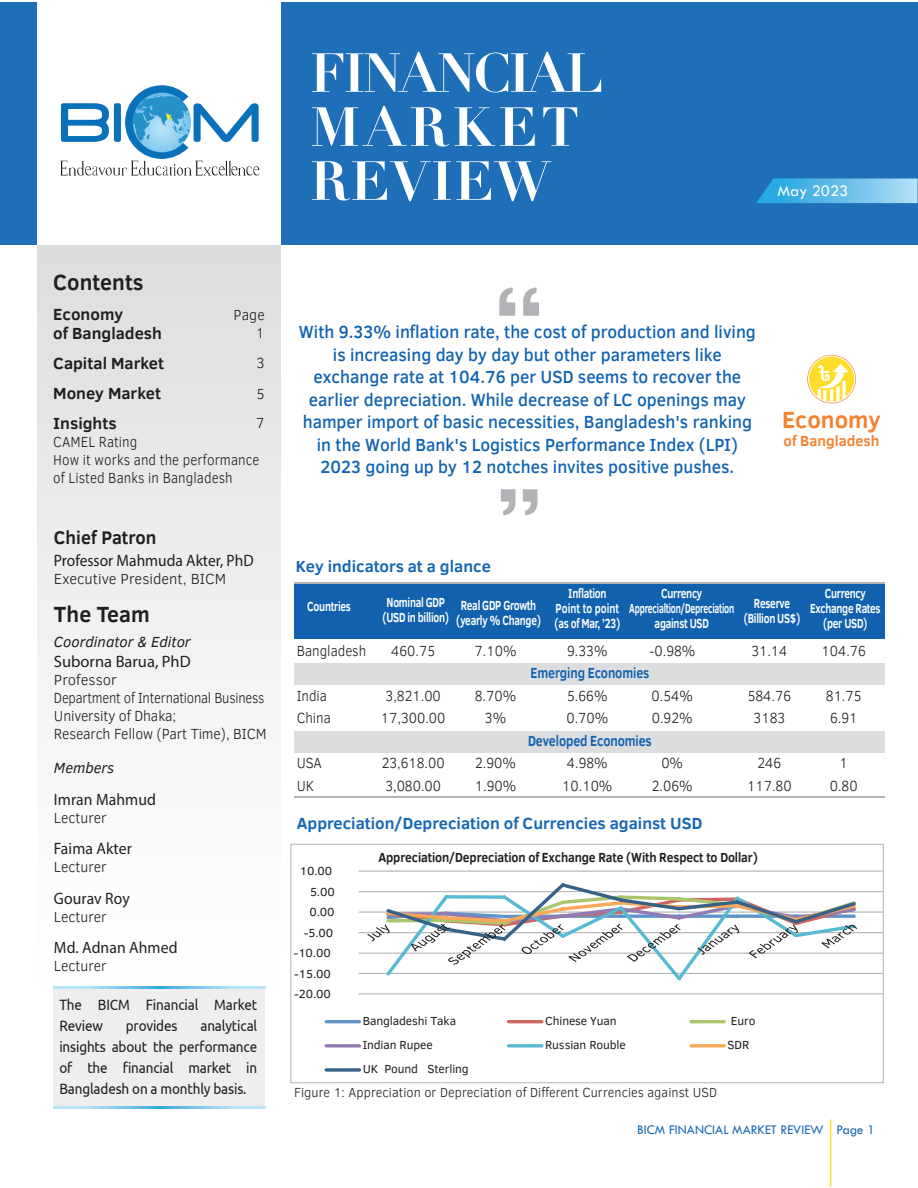
<style>
.page{position:relative;width:918px;height:1188px;background:#fff}
.page>*{position:absolute;margin:0;border:0;box-sizing:border-box;transform-origin:0 0}
.t1{font:108px "Tw Cen";color:#ffdd2b;scale:.17 1}
.t2{font:700 54px/54px "Didot";letter-spacing:.025em;color:#fff}
.t3{font:700 24px "Clear Sans";color:#f48232}
.t4{font:700 22.5px "Clear Sans";letter-spacing:.005em;color:#231f20;scale:.95 1}
.t5{font:700 18.75px "Clear Sans";letter-spacing:.005em;color:#231f20;scale:.95 1}
.t6{font:500 18px/22.5px "Clear Sans";color:#1163b1;text-align:center;scale:.95 1}
.t7{font:700 16.5px "Clear Sans";color:#1768b4}
.t8{font:700 16.5px/30px "Clear Sans";color:#231f20}
.t9{font:16.5px "Myriad Pro";color:#231f20;scale:.95 1}
.t10{font:16.5px "Myriad Pro";color:#231f20;scale:.94 1}
.t11{font:16.5px "Myriad Pro";color:#231f20}
.t12{font:16.5px "Tw Cen";color:#fff}
.t13{font:300 15px/18px "Clear Sans";color:#231f20;scale:.9 1}
.t14{font:15px/21px "Ubuntu";letter-spacing:-.01em;color:#231f20;scale:.9 1}
.t15{font:300 15px/18px "Clear Sans";color:#231f20}
.t16{font:300 15px/29.7px "Clear Sans";color:#231f20;scale:.95 1}
.t17{font:700 15px "Clear Sans";letter-spacing:-.01em;color:#1161af;scale:.83 1}
.t18{font:italic 15px "Clear Sans";color:#231f20}
.t19{font:700 15px "Clear Sans";color:#f48232}
.t20{font:13.8px "Tw Cen";color:#1768b4}
.t21{font:700 13.5px/15px "Clear Sans";letter-spacing:-.025em;color:#fff;text-align:center;scale:.75 1}
.t22{font:300 13.5px "Clear Sans";letter-spacing:.005em;color:#231f20;scale:.95 1}
.t23{font:700 13.5px "Clear Sans";letter-spacing:-.01em;color:#231f20;scale:.9 1}
.t24{font:12px "Clear Sans";letter-spacing:-.01em;color:#231f20}
</style>
<div class="page">
<div style="left:38px;top:245px;width:243px;height:863px;background:linear-gradient(to bottom,#dedfe1,#fff)"></div>
<div style="left:53px;top:987px;width:212px;height:122px;background:#eeeeef"></div>
<svg style="left:53px;top:987px;width:212px;height:2px"></svg>
<svg style="left:53px;top:1107px;width:212px;height:2px"></svg>
<div style="left:0;top:2px;width:38px;height:243px;background:#1f6fb8"></div>
<div style="left:281px;top:2px;width:637px;height:243px;background:#1f6fb8"></div>
<div style="left:294px;top:664px;width:591px;height:21px;background:#dcdddf"></div>
<div style="left:294px;top:583px;width:591px;height:56px;background:#1161af"></div>
<hr style="left:294px;top:582px;width:591px;height:1px;background:#b2b3b7">
<div style="left:294px;top:732px;width:591px;height:21px;background:#dcdddf"></div>
<hr style="left:294px;top:797px;width:591px;height:1px;background:#b2b3b7">
<svg style="left:756px;top:178px;width:162px;height:25px;background:#62b9e6"></svg>
<svg style="left:807px;top:355px;width:49px;height:48px"></svg>
<svg style="left:499px;top:287px;width:16px;height:29px"></svg>
<svg style="left:523px;top:287px;width:16px;height:29px"></svg>
<svg style="left:523px;top:489px;width:15px;height:26px"></svg>
<svg style="left:501px;top:489px;width:15px;height:26px"></svg>
<svg style="left:60px;top:85px;width:199px;height:91px"></svg>
<hr style="left:359px;top:993px;width:524px;height:1px;background:#b2b3b7">
<hr style="left:359px;top:973px;width:524px;height:1px;background:#b2b3b7">
<hr style="left:359px;top:953px;width:524px;height:1px;background:#b2b3b7">
<hr style="left:359px;top:932px;width:524px;height:1px;background:#b2b3b7">
<hr style="left:359px;top:891px;width:524px;height:1px;background:#b2b3b7">
<hr style="left:359px;top:871px;width:524px;height:1px;background:#b2b3b7">
<hr style="left:359px;top:912px;width:524px;height:1px;background:#b2b3b7">
<svg style="left:367px;top:883px;width:491px;height:98px"></svg>
<hr style="left:326px;top:1020px;width:33px;height:3px;background:#5f94c9">
<hr style="left:509px;top:1020px;width:33px;height:3px;background:#ce665f">
<hr style="left:691px;top:1020px;width:33px;height:3px;background:#abc56b">
<svg style="left:326px;top:1044px;width:33px;height:4px"></svg>
<svg style="left:509px;top:1044px;width:33px;height:4px"></svg>
<svg style="left:691px;top:1044px;width:33px;height:4px"></svg>
<svg style="left:326px;top:1068px;width:33px;height:4px"></svg>
<div style="left:290px;top:844px;width:594px;height:239px;border:1px solid #b2b3b7"></div>
<h2 class="t2" style="left:310px;top:46px;width:295px">FINANCIAL<br>MARKET<br>REVIEW</h2>
<p class="t12" style="left:778px;top:181px;width:72px">May 2023</p>
<p class="t4" style="left:53px;top:265px;width:97px">Contents</p>
<p class="t8" style="left:53px;top:303px;width:110px;line-height:19.5px">Economy<br>of Bangladesh</p>
<p class="t8" style="left:53px;top:348px;width:112px">Capital Market<br>Money Market<br>Insights</p>
<p class="t13" style="left:53px;top:433px;width:231px">CAMEL Rating<br>How it works and the performance of Listed Banks in Bangladesh</p>
<p class="t16" style="left:234px;top:300px;width:34px">Page</p>
<p class="t16" style="left:256px;top:318px;width:11px">1<br>3</p>
<p class="t16" style="left:256px;top:380px;width:11px;line-height:29px">5<br>7</p>
<p class="t5" style="left:54px;top:523px;width:109px">Chief Patron</p>
<p class="t10" style="left:54px;top:550px;width:214px">Professor Mahmuda Akter, PhD</p>
<p class="t15" style="left:54px;top:570px;width:174px">Executive President, BICM</p>
<p class="t4" style="left:54px;top:597px;width:103px">The Team</p>
<p class="t18" style="left:54px;top:632px;width:138px">Coordinator &amp; Editor</p>
<p class="t11" style="left:54px;top:651px;width:138px">Suborna Barua, PhD</p>
<p class="t15" style="left:54px;top:670px;width:214px">Professor<br>Department of International Business<br>University of Dhaka;<br>Research Fellow (Part Time), BICM</p>
<p class="t18" style="left:54px;top:758px;width:62px">Members</p>
<p class="t9" style="left:54px;top:789px;width:109px">Imran Mahmud</p>
<p class="t16" style="left:54px;top:803px;width:57px">Lecturer</p>
<p class="t9" style="left:54px;top:838px;width:83px">Faima Akter</p>
<p class="t16" style="left:54px;top:852px;width:57px">Lecturer</p>
<p class="t9" style="left:54px;top:888px;width:81px">Gourav Roy</p>
<p class="t16" style="left:54px;top:902px;width:57px">Lecturer</p>
<p class="t9" style="left:54px;top:937px;width:132px">Md. Adnan Ahmed</p>
<p class="t16" style="left:54px;top:951px;width:57px">Lecturer</p>
<p class="t14" style="left:59px;top:994px;width:221px">The BICM Financial Market<br>Review</p>
<p class="t14" style="left:59px;top:1015px;width:221px;text-align:justify;text-indent:141px">analytical insights about the performance of the financial market in Bangladesh on a monthly basis.</p>
<p class="t14" style="left:126px;top:1015px;width:59px">provides</p>
<p class="t6" style="left:299px;top:320px;width:483px">With 9.33% inflation rate, the cost of production and living is increasing day by day but other parameters like exchange rate at 104.76 per USD seems to recover the earlier depreciation. While decrease of LC openings may hamper import of basic necessities, Bangladesh's ranking in the World Bank's Logistics Performance Index (LPI)<br>2023 going up by 12 notches invites positive pushes.</p>
<h3 class="t3" style="left:782px;top:402px;width:100px">Economy</h3>
<p class="t19" style="left:784px;top:430px;width:97px">of Bangladesh</p>
<p class="t7" style="left:296px;top:555px;width:197px">Key indicators at a glance</p>
<p class="t21" style="left:382px;top:594px;width:90px">Nominal GDP (USD in billion)</p>
<p class="t21" style="left:307px;top:598px;width:60px">Countries</p>
<p class="t21" style="left:456px;top:597px;width:115px">Real GDP Growth (yearly % Change)</p>
<p class="t21" style="left:554px;top:585px;width:90px">Inflation<br>Point to point (as of Mar, ’23)</p>
<p class="t21" style="left:629px;top:585px;width:141px">Currency<br>Apprecialtion/Depreciation against USD</p>
<p class="t21" style="left:744px;top:595px;width:77px">Reserve (Billion US$)</p>
<p class="t21" style="left:810px;top:585px;width:96px">Currency<br>Exchange Rates (per USD)</p>
<p class="t13" style="left:297px;top:642px;width:79px">Bangladesh</p>
<p class="t13" style="left:391px;top:642px;width:50px">460.75</p>
<p class="t13" style="left:475px;top:642px;width:48px">7.10%</p>
<p class="t13" style="left:567px;top:642px;width:46px">9.33%</p>
<p class="t13" style="left:649px;top:642px;width:53px">-0.98%</p>
<p class="t13" style="left:751px;top:642px;width:42px">31.14</p>
<p class="t13" style="left:822px;top:642px;width:51px">104.76</p>
<p class="t17" style="left:531px;top:662px;width:145px">Emerging Economies</p>
<p class="t13" style="left:297px;top:687px;width:35px">India</p>
<p class="t13" style="left:386px;top:687px;width:63px">3,821.00</p>
<p class="t13" style="left:475px;top:687px;width:48px">8.70%</p>
<p class="t13" style="left:567px;top:687px;width:46px">5.66%</p>
<p class="t13" style="left:652px;top:687px;width:48px">0.54%</p>
<p class="t13" style="left:748px;top:687px;width:50px">584.76</p>
<p class="t13" style="left:826px;top:687px;width:41px">81.75</p>
<p class="t13" style="left:297px;top:709px;width:39px">China</p>
<p class="t13" style="left:381px;top:709px;width:73px">17,300.00</p>
<p class="t13" style="left:485px;top:709px;width:25px">3%</p>
<p class="t13" style="left:566px;top:709px;width:48px">0.70%</p>
<p class="t13" style="left:652px;top:709px;width:47px">0.92%</p>
<p class="t13" style="left:754px;top:709px;width:37px">3183</p>
<p class="t13" style="left:830px;top:709px;width:32px">6.91</p>
<p class="t17" style="left:528px;top:730px;width:151px">Developed Economies</p>
<p class="t13" style="left:297px;top:754px;width:30px">USA</p>
<p class="t13" style="left:382px;top:754px;width:72px">23,618.00</p>
<p class="t13" style="left:475px;top:754px;width:47px">2.90%</p>
<p class="t13" style="left:567px;top:754px;width:47px">4.98%</p>
<p class="t13" style="left:661px;top:754px;width:26px">0%</p>
<p class="t13" style="left:758px;top:754px;width:28px">246</p>
<p class="t13" style="left:840px;top:754px;width:11px">1</p>
<p class="t13" style="left:297px;top:777px;width:21px">UK</p>
<p class="t13" style="left:385px;top:777px;width:63px">3,080.00</p>
<p class="t13" style="left:475px;top:777px;width:48px">1.90%</p>
<p class="t13" style="left:562px;top:777px;width:57px">10.10%</p>
<p class="t13" style="left:652px;top:777px;width:47px">2.06%</p>
<p class="t13" style="left:747px;top:777px;width:51px">117.80</p>
<p class="t13" style="left:830px;top:777px;width:32px">0.80</p>
<p class="t7" style="left:297px;top:811px;width:407px">Appreciation/Depreciation of Currencies against USD</p>
<p class="t24" style="left:300px;top:863px;width:34px">10.00</p>
<p class="t24" style="left:310px;top:884px;width:26px">5.00</p>
<p class="t24" style="left:310px;top:904px;width:27px">0.00</p>
<p class="t24" style="left:304px;top:925px;width:31px">-5.00</p>
<p class="t24" style="left:294px;top:945px;width:39px">-10.00</p>
<p class="t24" style="left:294px;top:966px;width:38px">-15.00</p>
<p class="t24" style="left:294px;top:986px;width:38px">-20.00</p>
<p class="t23" style="left:378px;top:847px;width:423px">Appreciation/Depreciation of Exchange Rate (With Respect to Dollar)</p>
<p class="t24" style="left:363px;top:1013px;width:95px">Bangladeshi Taka</p>
<p class="t24" style="left:545px;top:1013px;width:73px">Chinese Yuan</p>
<p class="t24" style="left:731px;top:1013px;width:26px">Euro</p>
<p class="t24" style="left:363px;top:1037px;width:71px">Indian Rupee</p>
<p class="t24" style="left:545px;top:1037px;width:82px">Russian Rouble</p>
<p class="t24" style="left:728px;top:1037px;width:23px">SDR</p>
<p class="t24" style="left:363px;top:1061px;width:108px">UK Pound Sterling</p>
<p class="t22" style="left:294px;top:1084px;width:447px">Figure 1: Appreciation or Depreciation of Different Currencies against USD</p>
<p class="t20" style="left:637px;top:1121px;width:188px">BICM FINANCIAL MARKET REVIEW</p>
<h1 class="t1" style="left:829px;top:1087px;width:25px">I</h1>
<p class="t20" style="left:836px;top:1121px;width:40px">Page 1</p>
</div>
